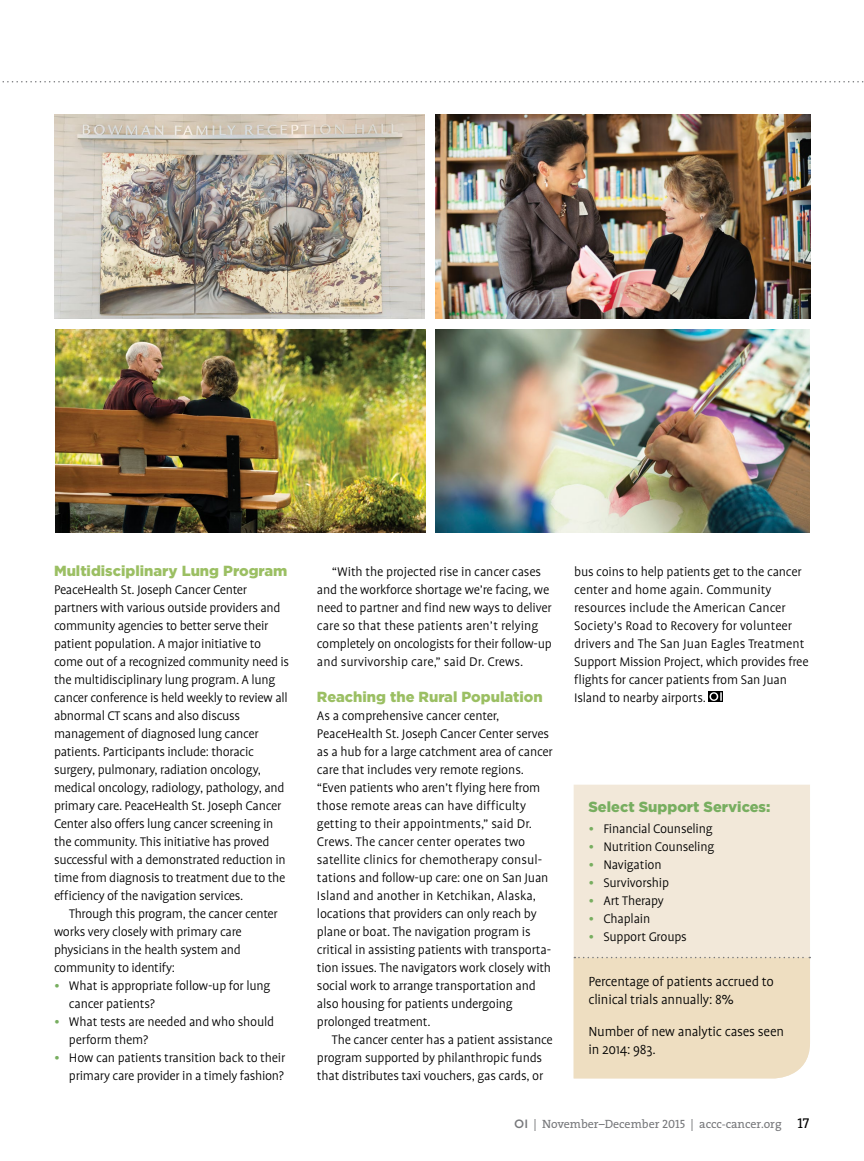
<style>
.page{position:relative;width:864px;height:1161px;background:#fff}
.page>*{position:absolute;margin:0;border:0;box-sizing:border-box;transform-origin:0 0}
.t1{font:300 15px/18px "Profile";letter-spacing:-.015em;color:#000}
.t2{font:900 14.7px "Gotham HTF";color:#9bbf63}
.t3{font:900 14.7px "Gotham HTF";color:#78ae60}
.t4{font:300 14.25px/18px "Profile";letter-spacing:-.015em;color:#000}
.t5{font:12px "The Serif";color:#77787b}
.s1{font-size:18px;color:#78ae60}
.s2{font-family:"Gotham HTF";font-weight:500}
.s3{font-family:"The Serif Caps"}
.s4{font-family:"The Serif Caps";font-size:14.25px;color:#000}
</style>
<div class="page">
<svg style="left:2px;top:81px;width:862px;height:1px"></svg>
<img style="left:56px;top:329px;width:369px;height:203px">
<div style="left:709px;top:691px;width:14px;height:11px;background:#000"></div>
<svg style="left:709px;top:692px;width:13px;height:9px"></svg>
<div style="left:574px;top:785px;width:236px;height:172px;background:#f2e8d9"></div>
<div style="left:574px;top:957px;width:236px;height:121px;background:#eedec1"></div>
<img style="left:54px;top:115px;width:371px;height:203px">
<img style="left:436px;top:329px;width:373px;height:203px">
<img style="left:436px;top:115px;width:374px;height:203px">
<p class="t2" style="left:54px;top:562px;width:235px">Multidisciplinary Lung Program</p>
<p class="t4" style="left:54px;top:581px;width:237px">PeaceHealth St. Joseph Cancer Center partners with various outside providers and community agencies to better serve their patient population. A major initiative to come out of a recognized community need is the multidisciplinary lung program. A lung cancer conference is held weekly to review all abnormal CT scans and also discuss management of diagnosed lung cancer patients. Participants include: thoracic surgery, pulmonary, radiation oncology, medical oncology, radiology, pathology, and primary care. PeaceHealth St. Joseph Cancer Center also offers lung cancer screening in the community. This initiative has proved successful with a demonstrated reduction in time from diagnosis to treatment due to the efficiency of the navigation services.</p>
<p class="t4" style="left:54px;top:905px;width:225px;text-indent:15px">Through this program, the cancer center works very closely with primary care physicians in the health system and community to identify:</p>
<p class="t4" style="left:69px;top:977px;width:203px;text-indent:-15px"><span class="s1">•</span> What is appropriate follow-up for lung cancer patients?</p>
<p class="t4" style="left:69px;top:1013px;width:207px;text-indent:-15px"><span class="s1">•</span> What tests are needed and who should perform them?</p>
<p class="t4" style="left:54px;top:1049px;width:233px;text-align:right"><span class="s1">•</span> How can patients transition back to their primary care provider in a timely fashion?</p>
<p class="t4" style="left:317px;top:563px;width:236px;text-indent:15px">“With the projected rise in cancer cases and the workforce shortage we’re facing, we need to partner and find new ways to deliver care so that these patients aren’t relying completely on oncologists for their follow-up and survivorship care,” said Dr. Crews.</p>
<p class="t2" style="left:317px;top:688px;width:227px">Reaching the Rural Population</p>
<p class="t4" style="left:317px;top:707px;width:237px">As a comprehensive cancer center, PeaceHealth St. Joseph Cancer Center serves as a hub for a large catchment area of cancer care that includes very remote regions. “Even patients who aren’t flying here from those remote areas can have difficulty getting to their appointments,” said Dr.<br>Crews. The cancer center operates two satellite clinics for chemotherapy consul&shy;tations and follow-up care: one on San Juan Island and another in Ketchikan, Alaska, locations that providers can only reach by plane or boat. The navigation program is critical in assisting patients with transporta&shy;tion issues. The navigators work closely with social work to arrange transportation and also housing for patients undergoing prolonged treatment.</p>
<p class="t4" style="left:317px;top:1031px;width:237px;text-indent:15px">The cancer center has a patient assistance program supported by philanthropic funds that distributes taxi vouchers, gas cards, or</p>
<p class="t4" style="left:574px;top:563px;width:236px">bus coins to help patients get to the cancer center and home again. Community resources include the American Cancer Society’s Road to Recovery for volunteer drivers and The San Juan Eagles Treatment Support Mission Project, which provides free flights for cancer patients from San Juan Island to nearby airports.</p>
<p class="t3" style="left:588px;top:799px;width:184px">Select Support Services:</p>
<p class="t4" style="left:588px;top:820px;width:126px"><span class="s1">•</span> Financial Counseling</p>
<p class="t4" style="left:588px;top:838px;width:127px"><span class="s1">•</span> Nutrition Counseling</p>
<p class="t4" style="left:588px;top:856px;width:75px"><span class="s1">•</span> Navigation</p>
<p class="t4" style="left:588px;top:874px;width:82px"><span class="s1">•</span> Survivorship</p>
<p class="t4" style="left:588px;top:892px;width:77px"><span class="s1">•</span> Art Therapy</p>
<p class="t4" style="left:588px;top:910px;width:63px"><span class="s1">•</span> Chaplain</p>
<p class="t4" style="left:588px;top:928px;width:100px"><span class="s1">•</span> Support Groups</p>
<p class="t1" style="left:588px;top:973px;width:187px">Percentage of patients accrued to clinical trials annually: 8%</p>
<p class="t1" style="left:588px;top:1022px;width:197px">Number of new analytic cases seen in 2014: 983.</p>
<p class="t5" style="left:514px;top:1114px;width:297px"><span class="s2">OI</span> | November–December <span class="s3">2015</span> | accc-cancer.org <span class="s4">17</span></p>
</div>
